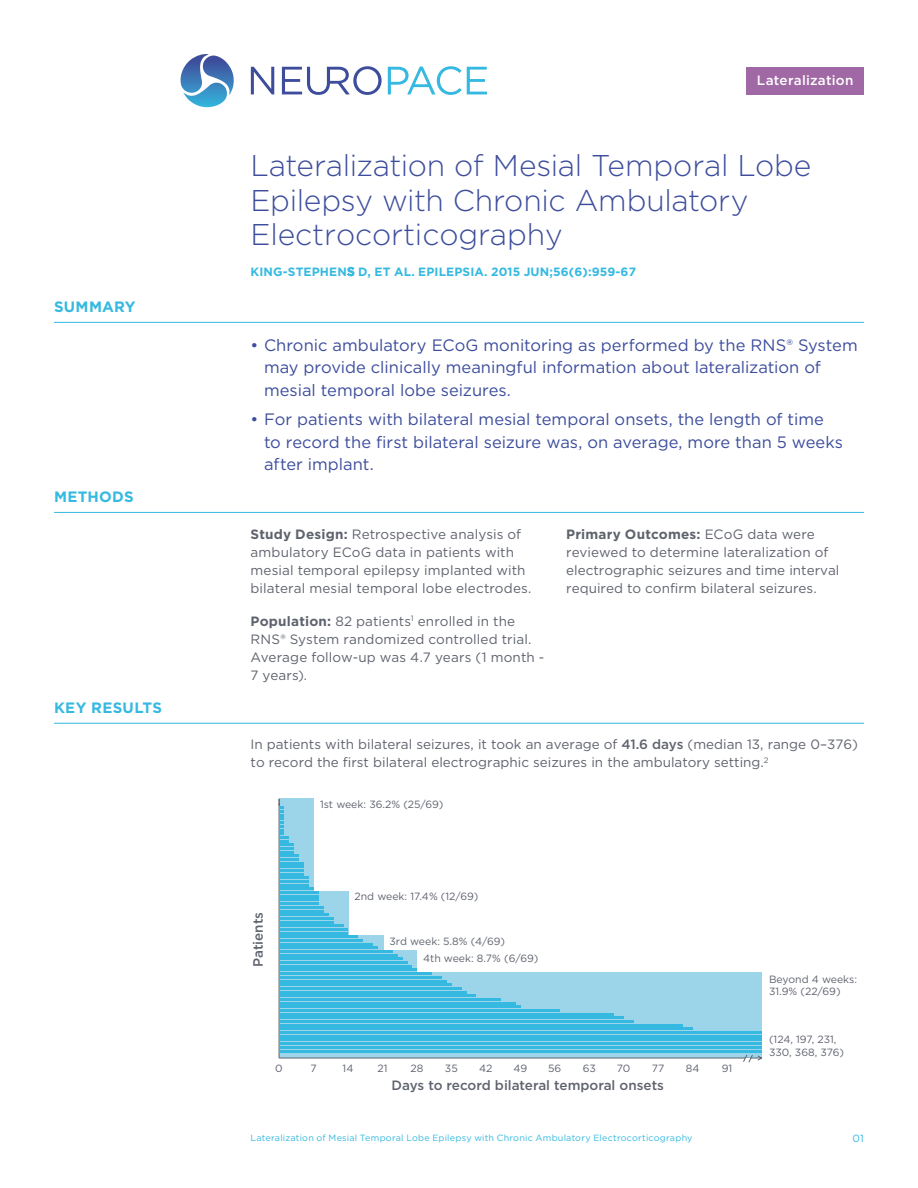
<style>
.page{position:relative;width:918px;height:1188px;background:#fff}
.page>*{position:absolute;margin:0;border:0;box-sizing:border-box;transform-origin:0 0}
.Subhead{font:300 30px/34.5px "Gotham";letter-spacing:-.005em;color:#3d4d9c}
.t1{font:16.5px/22.5px "Gotham";color:#3d4d9c}
.Bright_Blue_All_Caps{font:700 15px "Gotham";letter-spacing:.02em;color:#35b9e0}
.Paragraph{font:13.5px/18px "Gotham";color:#5f636e}
.t2{font:500 13.5px "Gotham";color:#5f636e}
.Paragraph_Bold_Heade{font:500 13.5px "Gotham";letter-spacing:.02em;color:#fff}
.Subhead-2{font:700 12px "Gotham";letter-spacing:.01em;color:#35b9e0}
.t3{font:10.5px/12.6px "Gotham";color:#5f636e}
.Page__s{font:10.5px "Gotham";color:#35b9e0}
.t4{font:9px "Gotham";letter-spacing:.025em;color:#35b9e0}
.s1{font-weight:500}
.s2{font-weight:700}
</style>
<div class="page">
<hr style="left:54px;top:512px;width:810px;height:1px;background:#35b9e0">
<hr style="left:54px;top:723px;width:810px;height:1px;background:#35b9e0">
<hr style="left:54px;top:322px;width:810px;height:1px;background:#35b9e0">
<svg style="left:180px;top:54px;width:54px;height:54px"></svg>
<svg style="left:251px;top:67px;width:23px;height:27px"></svg>
<svg style="left:282px;top:66px;width:100px;height:29px"></svg>
<svg style="left:388px;top:66px;width:99px;height:29px"></svg>
<div style="left:746px;top:67px;width:118px;height:27px;background:#a068a4"></div>
<div style="left:279px;top:799px;width:35px;height:259px;background:#9cd4ea"></div>
<svg style="left:314px;top:891px;width:35px;height:167px;background:#8acee7"></svg>
<svg style="left:349px;top:936px;width:35px;height:122px"></svg>
<svg style="left:384px;top:950px;width:33px;height:108px"></svg>
<div style="left:417px;top:972px;width:345px;height:86px;background:#9cd4ea"></div>
<hr style="left:279px;top:1058px;width:483px;height:1px;background:#5f636e">
<hr style="left:279px;top:799px;width:1px;height:259px;background:#5f636e">
<svg style="left:279px;top:799px;width:10px;height:43px"></svg>
<hr style="left:279px;top:843px;width:15px;height:3px;background:#35b9e0">
<hr style="left:279px;top:847px;width:15px;height:3px;background:#35b9e0">
<svg style="left:279px;top:851px;width:15px;height:2px"></svg>
<hr style="left:279px;top:854px;width:20px;height:3px;background:#35b9e0">
<hr style="left:279px;top:858px;width:20px;height:3px;background:#35b9e0">
<hr style="left:279px;top:862px;width:25px;height:3px;background:#35b9e0">
<hr style="left:279px;top:865px;width:25px;height:3px;background:#35b9e0">
<hr style="left:279px;top:869px;width:25px;height:3px;background:#35b9e0">
<hr style="left:279px;top:873px;width:25px;height:3px;background:#35b9e0">
<hr style="left:279px;top:877px;width:30px;height:2px;background:#35b9e0">
<hr style="left:279px;top:880px;width:30px;height:3px;background:#35b9e0">
<hr style="left:279px;top:884px;width:30px;height:3px;background:#35b9e0">
<hr style="left:279px;top:888px;width:35px;height:2px;background:#35b9e0">
<hr style="left:279px;top:891px;width:39px;height:3px;background:#35b9e0">
<hr style="left:279px;top:895px;width:39px;height:3px;background:#35b9e0">
<hr style="left:279px;top:899px;width:39px;height:2px;background:#35b9e0">
<hr style="left:279px;top:902px;width:39px;height:3px;background:#35b9e0">
<hr style="left:279px;top:906px;width:44px;height:3px;background:#35b9e0">
<hr style="left:279px;top:910px;width:44px;height:2px;background:#35b9e0">
<hr style="left:279px;top:913px;width:49px;height:3px;background:#35b9e0">
<hr style="left:279px;top:917px;width:54px;height:3px;background:#35b9e0">
<hr style="left:279px;top:921px;width:54px;height:2px;background:#35b9e0">
<hr style="left:279px;top:924px;width:64px;height:3px;background:#35b9e0">
<hr style="left:279px;top:928px;width:69px;height:3px;background:#35b9e0">
<hr style="left:279px;top:932px;width:69px;height:3px;background:#35b9e0">
<hr style="left:279px;top:935px;width:79px;height:3px;background:#35b9e0">
<hr style="left:279px;top:939px;width:84px;height:3px;background:#35b9e0">
<hr style="left:279px;top:943px;width:94px;height:3px;background:#35b9e0">
<hr style="left:279px;top:947px;width:99px;height:2px;background:#35b9e0">
<hr style="left:279px;top:950px;width:113px;height:3px;background:#35b9e0">
<hr style="left:279px;top:954px;width:118px;height:3px;background:#35b9e0">
<hr style="left:279px;top:958px;width:123px;height:2px;background:#35b9e0">
<hr style="left:279px;top:961px;width:128px;height:3px;background:#35b9e0">
<hr style="left:279px;top:965px;width:133px;height:3px;background:#35b9e0">
<hr style="left:279px;top:969px;width:138px;height:2px;background:#35b9e0">
<hr style="left:279px;top:972px;width:153px;height:3px;background:#35b9e0">
<hr style="left:279px;top:976px;width:163px;height:3px;background:#35b9e0">
<hr style="left:279px;top:980px;width:167px;height:2px;background:#35b9e0">
<hr style="left:279px;top:983px;width:172px;height:3px;background:#35b9e0">
<hr style="left:279px;top:987px;width:182px;height:3px;background:#35b9e0">
<hr style="left:279px;top:991px;width:187px;height:2px;background:#35b9e0">
<hr style="left:279px;top:994px;width:197px;height:3px;background:#35b9e0">
<hr style="left:279px;top:998px;width:222px;height:3px;background:#35b9e0">
<hr style="left:279px;top:1002px;width:236px;height:3px;background:#35b9e0">
<hr style="left:279px;top:1005px;width:241px;height:3px;background:#35b9e0">
<hr style="left:279px;top:1009px;width:281px;height:3px;background:#35b9e0">
<hr style="left:279px;top:1013px;width:335px;height:3px;background:#35b9e0">
<hr style="left:279px;top:1017px;width:345px;height:2px;background:#35b9e0">
<hr style="left:279px;top:1020px;width:355px;height:3px;background:#35b9e0">
<hr style="left:279px;top:1024px;width:404px;height:3px;background:#35b9e0">
<hr style="left:279px;top:1028px;width:414px;height:2px;background:#35b9e0">
<hr style="left:279px;top:1031px;width:483px;height:3px;background:#35b9e0">
<hr style="left:279px;top:1035px;width:483px;height:3px;background:#35b9e0">
<hr style="left:279px;top:1039px;width:483px;height:2px;background:#35b9e0">
<hr style="left:279px;top:1042px;width:483px;height:3px;background:#35b9e0">
<hr style="left:279px;top:1046px;width:483px;height:3px;background:#35b9e0">
<hr style="left:279px;top:1050px;width:483px;height:2px;background:#35b9e0">
<svg style="left:743px;top:1054px;width:19px;height:9px"></svg>
<p class="Bright_Blue_All_Caps" style="left:54px;top:297px;width:83px">SUMMARY</p>
<p class="Bright_Blue_All_Caps" style="left:54px;top:487px;width:81px">METHODS</p>
<p class="Bright_Blue_All_Caps" style="left:54px;top:698px;width:110px">KEY RESULTS</p>
<p class="Paragraph_Bold_Heade" style="left:757px;top:71px;width:98px">Lateralization</p>
<p class="Subhead" style="left:251px;top:148px;width:562px">Lateralization of Mesial Temporal Lobe<br>Epilepsy with Chronic Ambulatory<br>Electrocorticography</p>
<p class="Subhead-2" style="left:251px;top:264px;width:387px">KING-STEPHEN<span class="s1">S</span> D, ET AL. EPILEPSIA. 2015 JUN;56(6):959-67</p>
<p class="t1" style="left:264px;top:333px;width:595px;text-indent:-14px">• Chronic ambulatory ECoG monitoring as performed by the RNS® System may provide clinically meaningful information about lateralization of mesial temporal lobe seizures.</p>
<p class="t1" style="left:264px;top:408px;width:581px;text-indent:-14px">• For patients with bilateral mesial temporal onsets, the length of time to record the first bilateral seizure was, on average, more than 5 weeks after implant.</p>
<p class="Paragraph" style="left:251px;top:525px;width:283px"><span class="s2">Study Design:</span> Retrospective analysis of ambulatory ECoG data in patients with mesial temporal epilepsy implanted with bilateral mesial temporal lobe electrodes.</p>
<p class="Paragraph" style="left:251px;top:612px;width:295px"><span class="s2">Population:</span> 82 patients<sup>1</sup> enrolled in the RNS® System randomized controlled trial.<br>Average follow-up was 4.7 years (1 month - 7 years).</p>
<p class="Paragraph" style="left:566px;top:525px;width:275px"><span class="s2">Primary Outcomes:</span> ECoG data were reviewed to determine lateralization of electrographic seizures and time interval required to confirm bilateral seizures.</p>
<p class="Paragraph" style="left:251px;top:735px;width:609px">In patients with bilateral seizures, it took an average of <span class="s1">41.6 days</span> (median 13, range 0–376) to record the first bilateral electrographic seizures in the ambulatory setting.<sup>2</sup></p>
<p class="t3" style="left:320px;top:797px;width:125px">1st week: 36.2% (25/69)</p>
<p class="t2" style="left:249px;top:967px;width:57px;rotate:-90deg">Patients</p>
<p class="t3" style="left:355px;top:890px;width:125px">2nd week: 17.4% (12/69)</p>
<p class="t3" style="left:390px;top:935px;width:117px">3rd week: 5.8% (4/69)</p>
<p class="t3" style="left:423px;top:952px;width:117px">4th week: 8.7% (6/69)</p>
<p class="t3" style="left:275px;top:1062px;width:9px">0</p>
<p class="t3" style="left:310px;top:1062px;width:8px">7</p>
<p class="t3" style="left:343px;top:1062px;width:12px">14</p>
<p class="t3" style="left:377px;top:1062px;width:12px">21</p>
<p class="t3" style="left:410px;top:1062px;width:14px">28</p>
<p class="t3" style="left:445px;top:1062px;width:14px">35</p>
<p class="t3" style="left:479px;top:1062px;width:15px">42</p>
<p class="t3" style="left:513px;top:1062px;width:15px">49</p>
<p class="t3" style="left:548px;top:1062px;width:15px">56</p>
<p class="t3" style="left:583px;top:1062px;width:15px">63</p>
<p class="t3" style="left:617px;top:1062px;width:15px">70</p>
<p class="t3" style="left:652px;top:1062px;width:14px">77</p>
<p class="t3" style="left:686px;top:1062px;width:15px">84</p>
<p class="t3" style="left:722px;top:1062px;width:12px">91</p>
<p class="t2" style="left:392px;top:1076px;width:274px">Days to record bilateral temporal onsets</p>
<p class="t3" style="left:769px;top:973px;width:90px">Beyond 4 weeks:<br>31.9% (22/69)</p>
<p class="t3" style="left:769px;top:1033px;width:77px">(124, 197, 231,<br>330, 368, 376)</p>
<p class="t4" style="left:251px;top:1132px;width:444px">Lateralization of Mesial Temporal Lobe Epilepsy with Chronic Ambulatory Electrocorticography</p>
<p class="Page__s" style="left:853px;top:1132px;width:13px">01</p>
</div>
